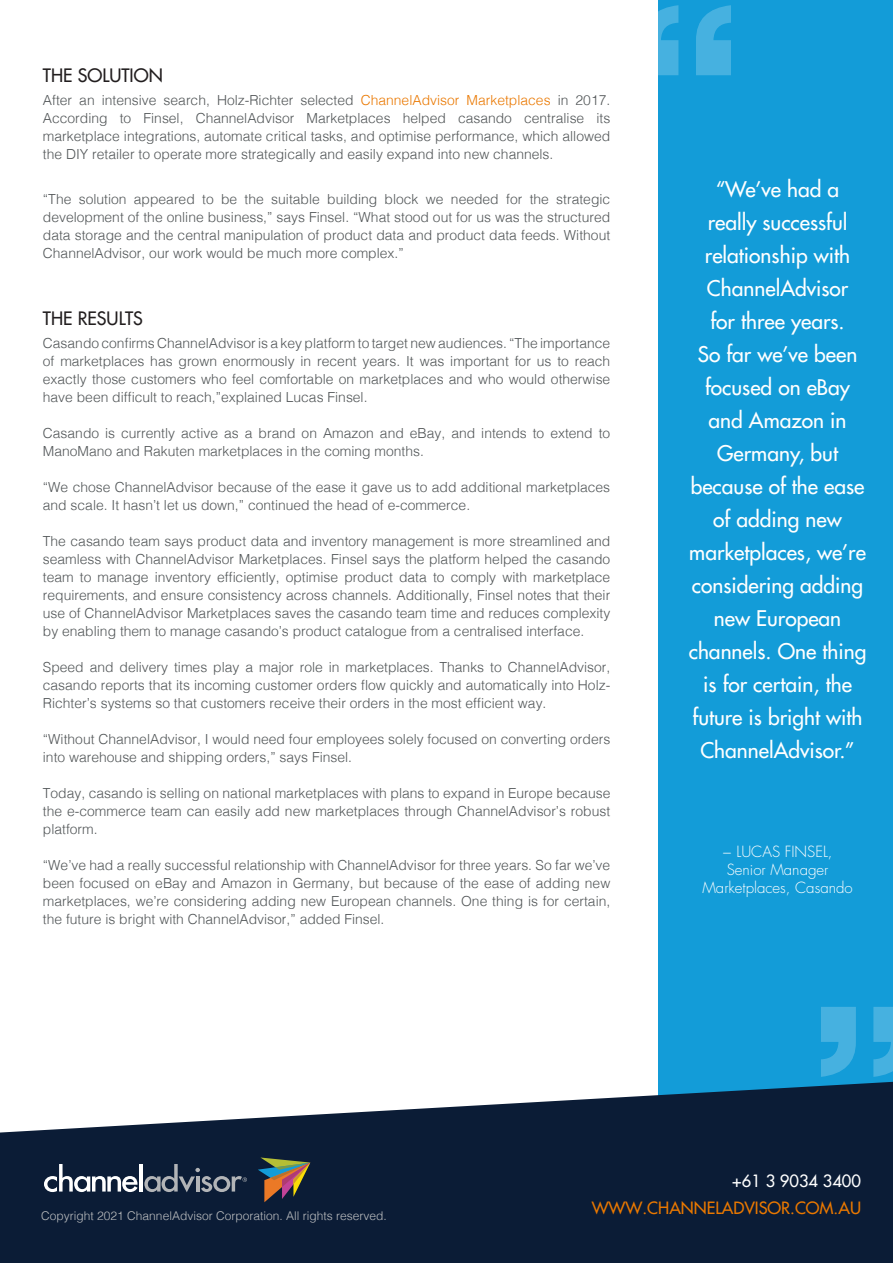
<style>
.page{position:relative;width:893px;height:1263px;background:#fff}
.page>*{position:absolute;margin:0;border:0;box-sizing:border-box;transform-origin:0 0}
.t1{font:210px "Krungthep";color:#fff}
.t2{font:500 21px/33px "Futura Std";color:#fff;text-align:center}
.t3{font:500 18px "Futura Std";color:#221e1f}
.t4{font:500 16.5px "Futura Std";color:#ea7800}
.t5{font:500 16.5px "Futura Std";color:#fff}
.t6{font:300 15px/18px "Futura Std";color:#fff;text-align:center}
.t7{font:300 13.8px/18px "Helvetica";color:#515557;text-align:justify}
.t8{font:300 12px "Helvetica";color:#bcbec0}
.s1{color:#ea7800}
</style>
<div class="page">
<div style="left:658px;top:1px;width:235px;height:1115px;background:#139cd8"></div>
<svg style="left:0;top:1082px;width:893px;height:181px;fill:#0b1c36"></svg>
<svg style="left:258px;top:1157px;width:52px;height:45px"></svg>
<svg style="left:44px;top:1164px;width:94px;height:28px"></svg>
<hr style="left:139px;top:1164px;width:3px;height:27px;background:#fff">
<svg style="left:144px;top:1164px;width:103px;height:28px"></svg>
<h3 class="t3" style="left:43px;top:64px;width:121px">THE SOLUTION</h3>
<p class="t7" style="left:43px;top:90px;width:569px">After an intensive search, Holz-Richter selected <span class="s1">ChannelAdvisor Marketplaces</span> in 2017.<br>According to Finsel, ChannelAdvisor Marketplaces helped casando centralise its marketplace integrations, automate critical tasks, and optimise performance, which allowed the DIY retailer to operate more strategically and easily expand into new channels.</p>
<p class="t7" style="left:43px;top:189px;width:569px">“The solution appeared to be the suitable building block we needed for the strategic development of the online business,” says Finsel. “What stood out for us was the structured data storage and the central manipulation of product data and product data feeds. Without ChannelAdvisor, our work would be much more complex.”</p>
<h3 class="t3" style="left:43px;top:307px;width:102px">THE RESULTS</h3>
<p class="t7" style="left:43px;top:333px;width:569px">Casando confirms ChannelAdvisor is a key platform to target new audiences. “The importance of marketplaces has grown enormously in recent years. It was important for us to reach exactly those customers who feel comfortable on marketplaces and who would otherwise have been difficult to reach,”explained Lucas Finsel.</p>
<p class="t7" style="left:43px;top:423px;width:569px">Casando is currently active as a brand on Amazon and eBay, and intends to extend to<br>ManoMano and Rakuten marketplaces in the coming months.</p>
<p class="t7" style="left:43px;top:477px;width:569px">“We chose ChannelAdvisor because of the ease it gave us to add additional marketplaces and scale. It hasn’t let us down,” continued the head of e-commerce.</p>
<p class="t7" style="left:43px;top:531px;width:569px">The casando team says product data and inventory management is more streamlined and seamless with ChannelAdvisor Marketplaces. Finsel says the platform helped the casando team to manage inventory efficiently, optimise product data to comply with marketplace requirements, and ensure consistency across channels. Additionally, Finsel notes that their use of ChannelAdvisor Marketplaces saves the casando team time and reduces complexity by enabling them to manage casando’s product catalogue from a centralised interface.</p>
<p class="t7" style="left:43px;top:657px;width:569px">Speed and delivery times play a major role in marketplaces. Thanks to ChannelAdvisor, casando reports that its incoming customer orders flow quickly and automatically into Holz-Richter’s systems so that customers receive their orders in the most efficient way.</p>
<p class="t7" style="left:43px;top:729px;width:569px">“Without ChannelAdvisor, I would need four employees solely focused on converting orders into warehouse and shipping orders,” says Finsel.</p>
<p class="t7" style="left:43px;top:783px;width:569px">Today, casando is selling on national marketplaces with plans to expand in Europe because the e-commerce team can easily add new marketplaces through ChannelAdvisor’s robust platform.</p>
<p class="t7" style="left:43px;top:855px;width:569px">“We’ve had a really successful relationship with ChannelAdvisor for three years. So far we’ve been focused on eBay and Amazon in Germany, but because of the ease of adding new marketplaces, we’re considering adding new European channels. One thing is for certain, the future is bright with ChannelAdvisor,” added Finsel.</p>
<h1 class="t1" style="left:626px;top:-33px;width:124px">“</h1>
<p class="t2" style="left:689px;top:173px;width:179px">“We’ve had a<br>really successful relationship with<br>ChannelAdvisor<br>for three years.<br>So far we’ve been focused on eBay and Amazon in<br>Germany, but because of the ease of adding new marketplaces, we’re considering adding new European channels. One thing is for certain, the future is bright with<br>ChannelAdvisor.”</p>
<p class="t6" style="left:702px;top:843px;width:152px">− LUCAS FINSEL,<br>Senior Manager<br>Marketplaces, Casando</p>
<h1 class="t1" style="left:926px;top:1115px;width:124px;rotate:-180deg">“</h1>
<p class="t8" style="left:41px;top:1206px;width:347px">Copyright 2021 ChannelAdvisor Corporation. All rights reserved.</p>
<p class="t5" style="left:732px;top:1170px;width:130px">+61 3 9034 3400</p>
<p class="t4" style="left:592px;top:1197px;width:271px">WWW.CHANNELADVISOR.COM.AU</p>
</div>
